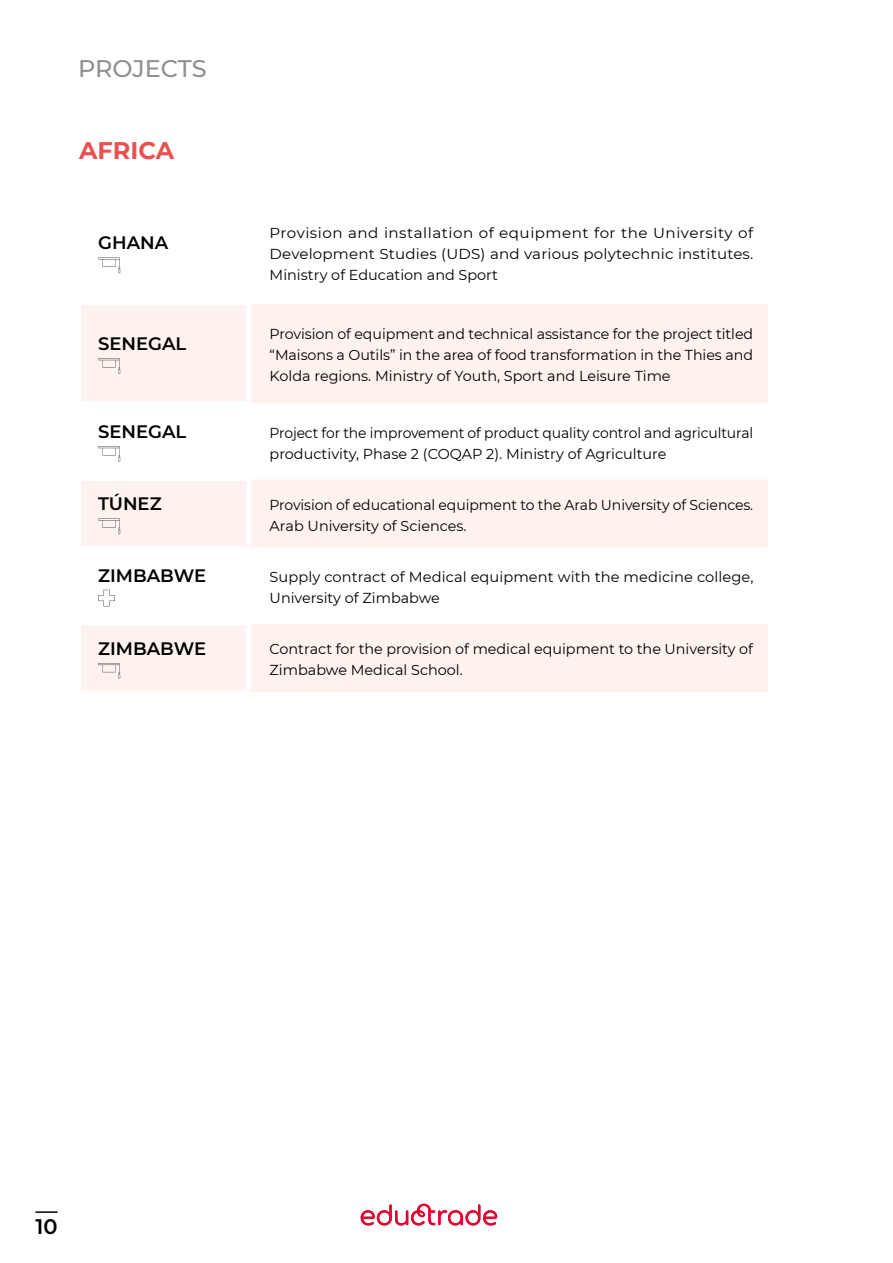
<style>
.page{position:relative;width:893px;height:1263px;background:#fff}
.page>*{position:absolute;margin:0;border:0;box-sizing:border-box;transform-origin:0 0}
.t1{font:500 24px "Montserrat";letter-spacing:-.01em;color:#909090}
.t2{font:700 24px "Montserrat";color:#ea504f}
.t3{font:600 21px "Montserrat";color:#000}
.t4{font:600 18px "Montserrat";color:#000}
.t5{font:14.4px/21px "Montserrat";color:#000}
.t6{font:14.4px/21px "Montserrat";color:#000;text-align:justify;scale:1.05 1}
</style>
<div class="page">
<svg style="left:361px;top:1204px;width:136px;height:21px"></svg>
<hr style="left:35px;top:1211px;width:23px;height:2px;background:#000">
<div style="left:81px;top:304px;width:687px;height:388px;background:#fef2ef"></div>
<svg style="left:81px;top:407px;width:687px;height:213px"></svg>
<div style="left:73px;top:298px;width:173px;height:7px;background:#fff"></div>
<div style="left:73px;top:401px;width:173px;height:8px;background:#fff"></div>
<div style="left:73px;top:474px;width:173px;height:7px;background:#fff"></div>
<div style="left:73px;top:546px;width:173px;height:7px;background:#fff"></div>
<div style="left:73px;top:618px;width:173px;height:8px;background:#fff"></div>
<div style="left:73px;top:690px;width:173px;height:8px;background:#fff"></div>
<div style="left:246px;top:304px;width:5px;height:99px;background:#fff"></div>
<hr style="left:246px;top:403px;width:526px;height:4px;background:#fff">
<div style="left:246px;top:407px;width:5px;height:68px;background:#fff"></div>
<div style="left:246px;top:475px;width:526px;height:5px;background:#fff"></div>
<div style="left:246px;top:480px;width:5px;height:67px;background:#fff"></div>
<div style="left:246px;top:547px;width:526px;height:5px;background:#fff"></div>
<div style="left:246px;top:552px;width:5px;height:68px;background:#fff"></div>
<hr style="left:246px;top:620px;width:526px;height:4px;background:#fff">
<div style="left:246px;top:624px;width:5px;height:68px;background:#fff"></div>
<svg style="left:98px;top:257px;width:22px;height:16px"></svg>
<svg style="left:98px;top:358px;width:22px;height:16px"></svg>
<svg style="left:98px;top:446px;width:22px;height:16px"></svg>
<svg style="left:98px;top:518px;width:22px;height:16px"></svg>
<svg style="left:98px;top:590px;width:17px;height:16px"></svg>
<svg style="left:98px;top:663px;width:22px;height:16px"></svg>
<h1 class="t1" style="left:78px;top:52px;width:130px">PROJECTS</h1>
<h1 class="t2" style="left:79px;top:134px;width:96px">AFRICA</h1>
<p class="t4" style="left:98px;top:230px;width:72px">GHANA</p>
<p class="t6" style="left:270px;top:222px;width:462px">Provision and installation of equipment for the University of Development Studies (UDS) and various polytechnic institutes.<br>Ministry of Education and Sport</p>
<p class="t4" style="left:98px;top:331px;width:90px">SENEGAL</p>
<p class="t5" style="left:270px;top:323px;width:485px;text-align:justify">Provision of equipment and technical assistance for the project titled “Maisons a Outils” in the area of food transformation in the Thies and Kolda regions. Ministry of Youth, Sport and Leisure Time</p>
<p class="t4" style="left:98px;top:419px;width:90px">SENEGAL</p>
<p class="t5" style="left:270px;top:421px;width:485px">Project for the improvement of product quality control and agricultural productivity, Phase 2 (COQAP 2). Ministry of Agriculture</p>
<p class="t4" style="left:98px;top:491px;width:65px">TÚNEZ</p>
<p class="t5" style="left:270px;top:494px;width:485px">Provision of educational equipment to the Arab University of Sciences.<br>Arab University of Sciences.</p>
<p class="t4" style="left:98px;top:563px;width:110px">ZIMBABWE</p>
<p class="t5" style="left:270px;top:566px;width:485px">Supply contract of Medical equipment with the medicine college,<br>University of Zimbabwe</p>
<p class="t4" style="left:98px;top:636px;width:110px">ZIMBABWE</p>
<p class="t5" style="left:270px;top:638px;width:485px">Contract for the provision of medical equipment to the University of<br>Zimbabwe Medical School.</p>
<h2 class="t3" style="left:35px;top:1212px;width:24px">10</h2>
</div>
